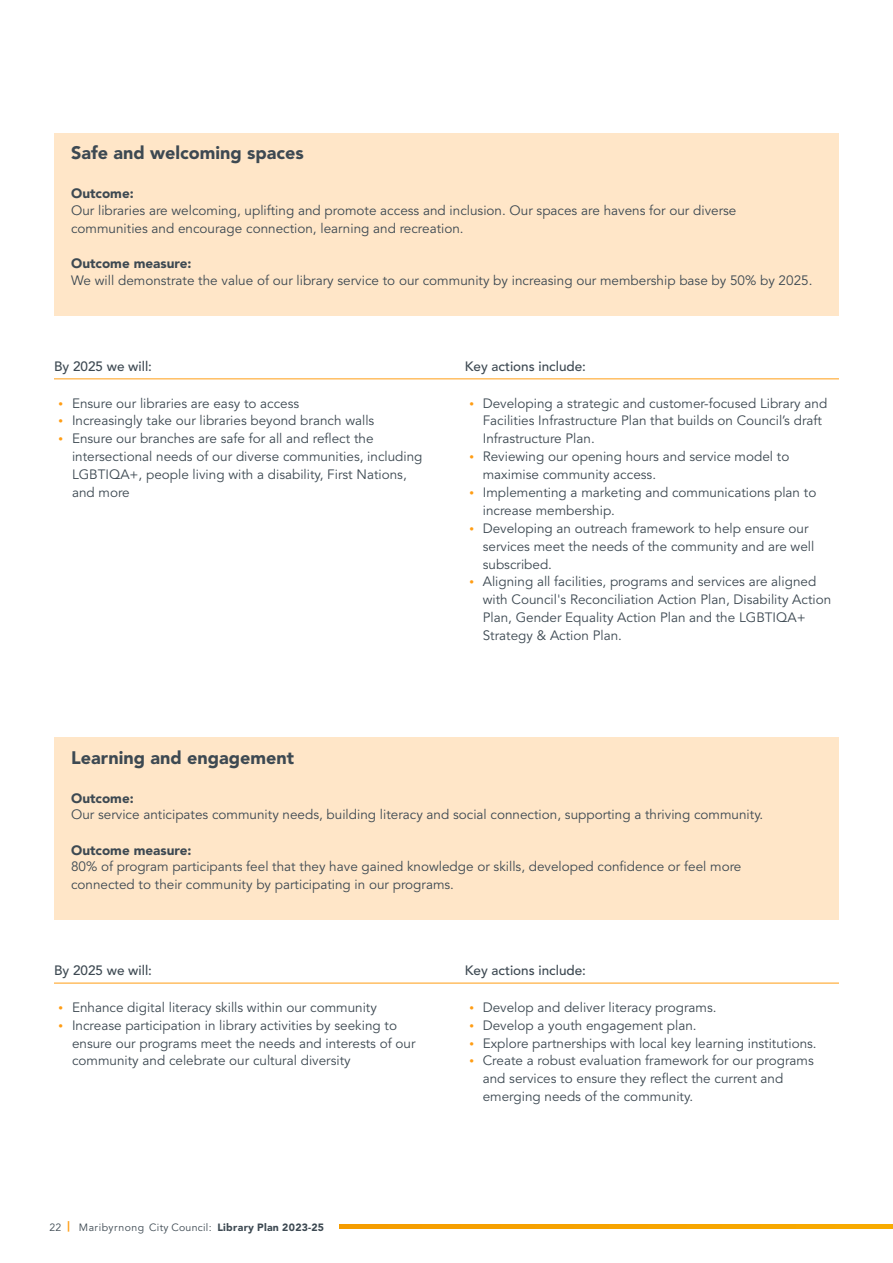
<style>
.page{position:relative;width:893px;height:1263px;background:#fff}
.page>*{position:absolute;margin:0;border:0;box-sizing:border-box;transform-origin:0 0}
.t1{font:900 18px "Avenir LT Std";color:#3d4952}
.t2{font:13.5px/17.9px "Avenir";color:#3d4952}
.t3{font:500 13.5px "Avenir LT Std";color:#3d4952}
.t4{font:900 13.5px "Avenir LT Std";color:#3d4952}
.t5{font:10.5px "Avenir";letter-spacing:.03em;color:#3d4952}
.s1{font-weight:900;color:#ff9d14}
.s2{font-family:"Avenir LT Std";font-weight:900}
</style>
<div class="page">
<div style="left:54px;top:737px;width:785px;height:183px;background:#ffe6c8"></div>
<hr style="left:54px;top:379px;width:785px;height:1px;background:#ff9d14">
<hr style="left:54px;top:983px;width:785px;height:1px;background:#ff9d14">
<div style="left:54px;top:133px;width:785px;height:183px;background:#ffe6c8"></div>
<hr style="left:339px;top:1225px;width:554px;height:4px;background:#f7a400">
<h1 class="t1" style="left:71px;top:146px;width:234px">Safe and welcoming spaces</h1>
<p class="t4" style="left:71px;top:188px;width:64px">Outcome:</p>
<p class="t2" style="left:71px;top:202px;width:667px">Our libraries are welcoming, uplifting and promote access and inclusion. Our spaces are havens for our diverse communities and encourage connection, learning and recreation.</p>
<p class="t4" style="left:71px;top:258px;width:122px">Outcome measure:</p>
<p class="t2" style="left:71px;top:272px;width:743px">We will demonstrate the value of our library service to our community by increasing our membership base by 50% by 2025.</p>
<p class="t3" style="left:54px;top:361px;width:100px">By 2025 we will:</p>
<p class="t3" style="left:465px;top:361px;width:123px">Key actions include:</p>
<p class="t2" style="left:72px;top:394px;width:352px">Ensure our libraries are easy to access<br>Increasingly take our libraries beyond branch walls<br>Ensure our branches are safe for all and reflect the intersectional needs of our diverse communities, including LGBTIQA+, people living with a disability, First Nations, and more</p>
<p class="t2" style="left:483px;top:394px;width:350px">Developing a strategic and customer-focused Library and Facilities Infrastructure Plan that builds on Council’s draft Infrastructure Plan.<br>Reviewing our opening hours and service model to maximise community access.<br>Implementing a marketing and communications plan to increase membership.<br>Developing an outreach framework to help ensure our services meet the needs of the community and are well subscribed.<br>Aligning all facilities, programs and services are aligned with Council's Reconciliation Action Plan, Disability Action Plan, Gender Equality Action Plan and the LGBTIQA+ Strategy &amp; Action Plan.</p>
<h1 class="t1" style="left:71px;top:750px;width:224px">Learning and engagement</h1>
<p class="t4" style="left:71px;top:792px;width:64px">Outcome:</p>
<p class="t2" style="left:71px;top:806px;width:694px">Our service anticipates community needs, building literacy and social connection, supporting a thriving community.</p>
<p class="t4" style="left:71px;top:844px;width:122px">Outcome measure:</p>
<p class="t2" style="left:71px;top:858px;width:672px">80% of program participants feel that they have gained knowledge or skills, developed confidence or feel more connected to their community by participating in our programs.</p>
<p class="t3" style="left:54px;top:965px;width:100px">By 2025 we will:</p>
<p class="t3" style="left:465px;top:965px;width:123px">Key actions include:</p>
<p class="t2" style="left:72px;top:998px;width:345px">Enhance digital literacy skills within our community Increase participation in library activities by seeking to ensure our programs meet the needs and interests of our community and celebrate our cultural diversity</p>
<p class="t2" style="left:483px;top:998px;width:335px">Develop and deliver literacy programs.<br>Develop a youth engagement plan.<br>Explore partnerships with local key learning institutions.<br>Create a robust evaluation framework for our programs and services to ensure they reflect the current and emerging needs of the community.</p>
<p class="t5" style="left:49px;top:1220px;width:276px">22 <span class="s1">|</span> Maribyrnong City Council: <span class="s2">Library Plan 2023-25</span></p>
</div>
